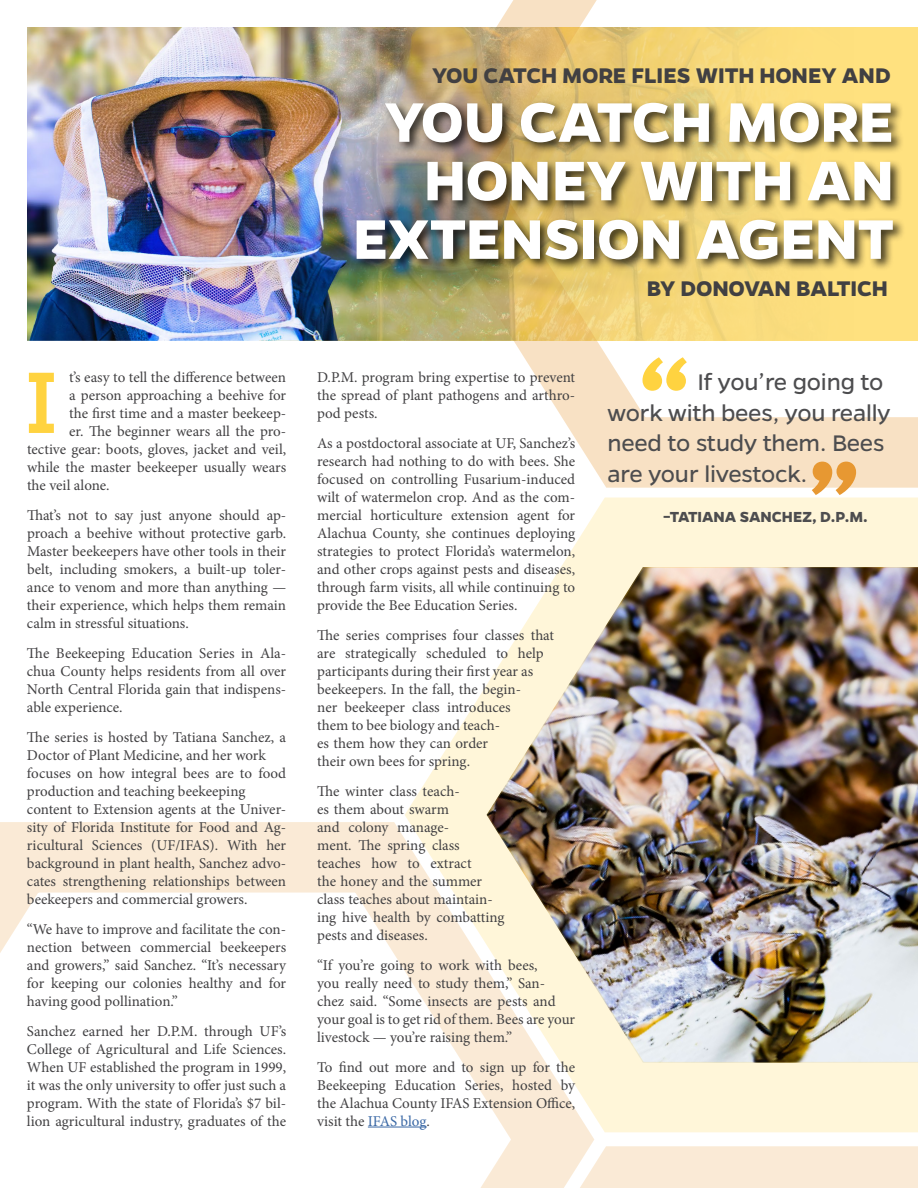
<style>
.page{position:relative;width:918px;height:1188px;background:#fff}
.page>*{position:absolute;margin:0;border:0;box-sizing:border-box;transform-origin:0 0}
.t1{font:700 91.5px "Archer";color:#ffd340}
.t2{font:700 63px/58.5px "Gentona";letter-spacing:-.005em;color:#fff;text-align:right}
.t3{font:25.5px/30.6px "Gentona";letter-spacing:-.01em;color:#4d4d4f}
.t4{font:700 24px "Gentona";letter-spacing:-.005em;color:#414042}
.t5{font:700 16.5px "Gentona";letter-spacing:-.005em;color:#4d4d4f}
.t6{font:15px/18px "Minion Pro";color:#414042;text-align:justify}
.s1{color:#3a68a5}
</style>
<div class="page">
<svg style="left:393px;top:0;width:525px;height:487px"></svg>
<img style="left:27px;top:27px;width:861px;height:313px">
<svg style="left:0;top:822px;width:592px;height:314px"></svg>
<img style="left:391px;top:487px;width:527px;height:647px">
<svg style="left:481px;top:1136px;width:437px;height:52px"></svg>
<hr style="left:368px;top:1127px;width:59px;height:1px;background:#3a68a5">
<div style="left:353px;top:99px;width:553px;height:173px;background:#000;opacity:.75"></div>
<svg style="left:642px;top:357px;width:45px;height:34px"></svg>
<svg style="left:812px;top:462px;width:44px;height:33px"></svg>
<p class="t6" style="left:69px;top:368px;width:219px">t’s easy to tell the difference between</p>
<p class="t6" style="left:69px;top:386px;width:219px">a person approaching a beehive for</p>
<p class="t6" style="left:69px;top:404px;width:219px">the first time and a master beekeep-</p>
<p class="t6" style="left:69px;top:422px;width:219px">er. The beginner wears all the pro-</p>
<p class="t6" style="left:27px;top:440px;width:261px">tective gear: boots, gloves, jacket and veil,</p>
<p class="t6" style="left:27px;top:458px;width:261px">while the master beekeeper usually wears</p>
<p class="t6" style="left:27px;top:476px;width:84px">the veil alone.</p>
<p class="t6" style="left:27px;top:506px;width:261px">That’s not to say just anyone should ap&shy;proach a beehive without protective garb.<br>Master beekeepers have other tools in their belt, including smokers, a built-up toler&shy;ance to venom and more than anything — their experience, which helps them remain calm in stressful situations.</p>
<p class="t6" style="left:27px;top:644px;width:261px">The Beekeeping Education Series in Ala&shy;chua County helps residents from all over North Central Florida gain that indispens&shy;able experience.</p>
<p class="t6" style="left:27px;top:728px;width:261px;text-align:left">The series is hosted by Tatiana Sanchez, a Doctor of Plant Medicine, and her work focuses on how integral bees are to food production and teaching beekeeping content to Extension agents at the Univer&shy;sity of Florida Institute for Food and Ag&shy;ricultural Sciences (UF/IFAS). With her background in plant health, Sanchez advo&shy;cates strengthening relationships between beekeepers and commercial growers.</p>
<p class="t6" style="left:27px;top:920px;width:261px">“We have to improve and facilitate the con&shy;nection between commercial beekeepers and growers,” said Sanchez. “It’s necessary for keeping our colonies healthy and for having good pollination.”</p>
<p class="t6" style="left:27px;top:1022px;width:261px">Sanchez earned her D.P.M. through UF’s College of Agricultural and Life Sciences.<br>When UF established the program in 1999, it was the only university to offer just such a program. With the state of Florida’s $7 bil&shy;lion agricultural industry, graduates of the</p>
<h1 class="t1" style="left:26px;top:330px;width:33px">I</h1>
<h3 class="t4" style="left:432px;top:62px;width:460px">YOU CATCH MORE FLIES WITH HONEY AND</h3>
<h2 class="t2" style="left:353px;top:92px;width:542px">YOU CATCH MORE<br>HONEY WITH AN<br>EXTENSION AGENT</h2>
<p class="t6" style="left:317px;top:368px;width:260px">D.P.M. program bring expertise to prevent the spread of plant pathogens and arthro&shy;pod pests.</p>
<p class="t6" style="left:317px;top:434px;width:260px">As a postdoctoral associate at UF, Sanchez’s research had nothing to do with bees. She focused on controlling Fusarium-induced wilt of watermelon crop. And as the com&shy;mercial horticulture extension agent for Alachua County, she continues deploying strategies to protect Florida’s watermelon, and other crops against pests and diseases, through farm visits, all while continuing to provide the Bee Education Series.</p>
<p class="t6" style="left:317px;top:626px;width:238px;text-align:left">The series comprises four classes that are strategically scheduled to help participants during their first year as beekeepers. In the fall, the begin-<br>ner beekeeper class introduces<br>them to bee biology and teach-<br>es them how they can order<br>their own bees for spring.</p>
<p class="t6" style="left:317px;top:782px;width:189px;text-align:left">The winter class teach-<br>es them about swarm<br>and colony manage-<br>ment. The spring class teaches how to extract<br>the honey and the summer class teaches about maintain&shy;ing hive health by combatting pests and diseases.</p>
<p class="t6" style="left:317px;top:956px;width:260px;text-align:left">“If you’re going to work with bees,<br>you really need to study them,” San&shy;chez said. “Some insects are pests and your goal is to get rid of them. Bees are your livestock — you’re raising them.”</p>
<p class="t6" style="left:317px;top:1058px;width:260px">To find out more and to sign up for the Beekeeping Education Series, hosted by the Alachua County IFAS Extension Office, visit the <span class="s1">IFAS blog</span>.</p>
<h3 class="t4" style="left:647px;top:275px;width:242px">BY DONOVAN BALTICH</h3>
<h3 class="t3" style="left:608px;top:367px;width:284px;text-indent:90px">If you’re going to work with bees, you really need to study them. Bees are your livestock.</h3>
<p class="t5" style="left:663px;top:507px;width:206px">–TATIANA SANCHEZ, D.P.M.</p>
</div>
